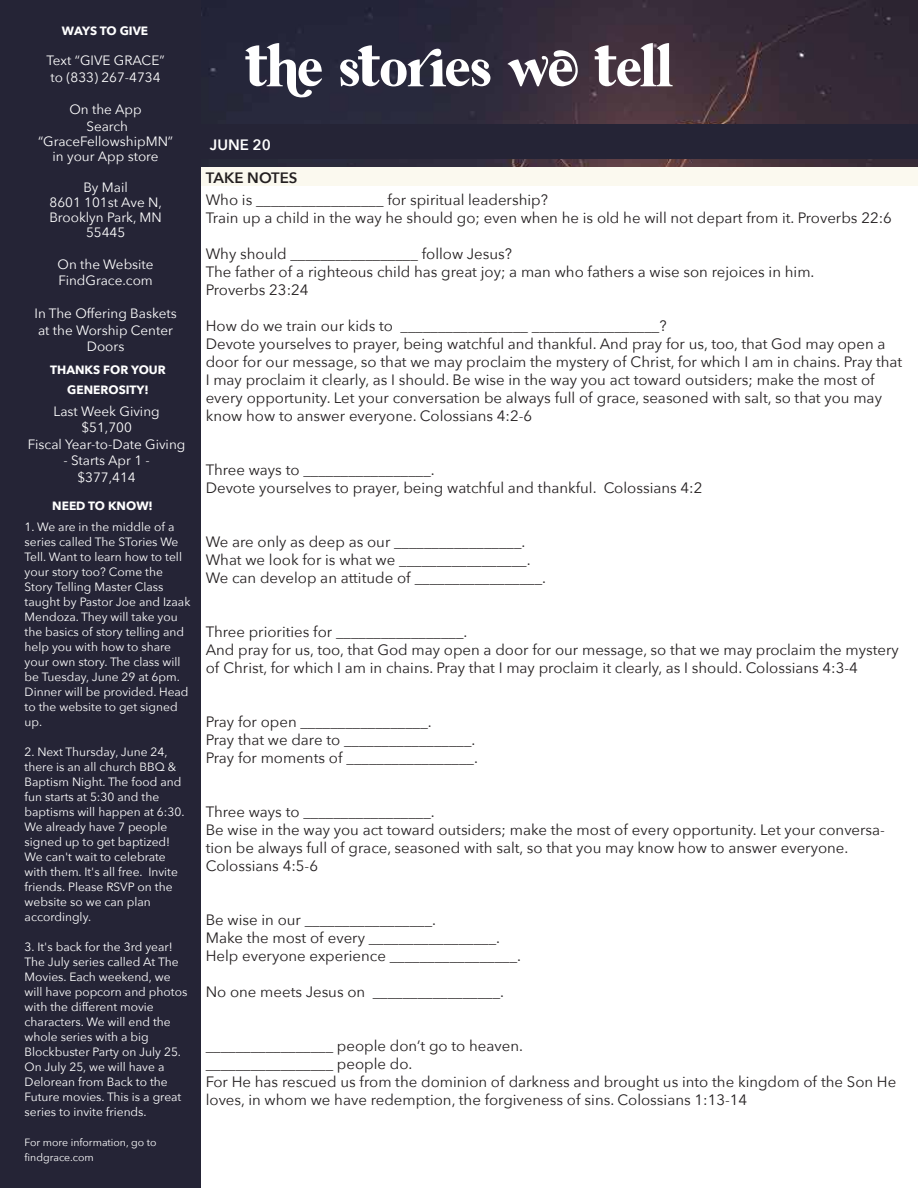
<style>
.page{position:relative;width:918px;height:1188px;background:#fff}
.page>*{position:absolute;margin:0;border:0;box-sizing:border-box;transform-origin:0 0}
.t1{font:20.25px "Avenir Next";color:#fff}
.t2{font:15px/18px "Avenir Next";color:#231f20}
.t3{font:600 15px "Avenir Next";color:#231f20}
.t4{font:600 15px "Avenir Next";color:#fff}
.t5{font:13.5px/16.5px "Avenir Next";color:#fff;text-align:center}
.t6{font:12px/15px "Avenir Next";color:#fff}
.t7{font:700 12px/19.5px "Avenir Next";color:#fff;text-align:center}
.t8{font:10.5px/15px "Avenir Next";color:#fff}
</style>
<div class="page">
<img style="left:201px;top:0;width:717px;height:168px">
<div style="left:198px;top:168px;width:720px;height:18px;background:#fbf9ef"></div>
<div style="left:0;top:0;width:201px;height:1188px;background:#252436"></div>
<div style="left:0;top:124px;width:918px;height:35px;background:#252436"></div>
<svg style="left:245px;top:43px;width:77px;height:55px"></svg>
<svg style="left:340px;top:45px;width:150px;height:41px"></svg>
<svg style="left:507px;top:50px;width:71px;height:36px"></svg>
<svg style="left:595px;top:43px;width:78px;height:43px"></svg>
<p class="t7" style="left:62px;top:20px;width:88px">WAYS TO GIVE</p>
<p class="t5" style="left:47px;top:51px;width:120px;text-align:left">Text “GIVE GRACE” to (833) 267-4734</p>
<p class="t5" style="left:69px;top:101px;width:74px">On the App<br>Search</p>
<p class="t5" style="left:38px;top:133px;width:137px;line-height:15px">“GraceFellowshipMN” in your App store</p>
<p class="t5" style="left:49px;top:180px;width:114px;line-height:15px">By Mail<br>8601 101st Ave N,<br>Brooklyn Park, MN<br>55445</p>
<p class="t5" style="left:58px;top:255px;width:98px;text-align:left">On the Website<br>FindGrace.com</p>
<p class="t5" style="left:35px;top:305px;width:144px">In The Offering Baskets at the Worship Center<br>Doors</p>
<p class="t7" style="left:50px;top:360px;width:117px">THANKS FOR YOUR<br>GENEROSITY!</p>
<p class="t5" style="left:28px;top:402px;width:159px">Last Week Giving $51,700<br>Fiscal Year-to-Date Giving</p>
<p class="t5" style="left:63px;top:452px;width:88px">- Starts Apr 1 - $377,414</p>
<p class="t6" style="left:25px;top:518px;width:167px">1. We are in the middle of a series called The STories We<br>Tell. Want to learn how to tell your story too? Come the<br>Story Telling Master Class taught by Pastor Joe and Izaak<br>Mendoza. They will take you the basics of story telling and help you with how to share your own story. The class will be Tuesday, June 29 at 6pm.<br>Dinner will be provided. Head to the website to get signed up.</p>
<p class="t6" style="left:25px;top:743px;width:161px">2. Next Thursday, June 24, there is an all church BBQ &amp;<br>Baptism Night. The food and fun starts at 5:30 and the baptisms will happen at 6:30.<br>We already have 7 people signed up to get baptized!<br>We can't wait to celebrate with them. It's all free. Invite friends. Please RSVP on the website so we can plan accordingly.</p>
<p class="t6" style="left:25px;top:938px;width:164px">3. It's back for the 3rd year!<br>The July series called At The<br>Movies. Each weekend, we will have popcorn and photos with the different movie characters. We will end the whole series with a big<br>Blockbuster Party on July 25.<br>On July 25, we will have a<br>Delorean from Back to the<br>Future movies. This is a great series to invite friends.</p>
<p class="t8" style="left:25px;top:1134px;width:133px">For more information, go to findgrace.com</p>
<p class="t7" style="left:52px;top:496px;width:102px">NEED TO KNOW!</p>
<h1 class="t1" style="left:207px;top:124px;width:57px">May 9</h1>
<p class="t4" style="left:210px;top:132px;width:63px">JUNE 20</p>
<p class="t3" style="left:206px;top:164px;width:93px">TAKE NOTES</p>
<p class="t2" style="left:206px;top:190px;width:688px">Who is _________________ for spiritual leadership?<br>Train up a child in the way he should go; even when he is old he will not depart from it. Proverbs 22:6</p>
<p class="t2" style="left:206px;top:244px;width:610px">Why should _________________ follow Jesus?<br>The father of a righteous child has great joy; a man who fathers a wise son rejoices in him.<br>Proverbs 23:24</p>
<p class="t2" style="left:206px;top:316px;width:698px">How do we train our kids to _________________ _________________?<br>Devote yourselves to prayer, being watchful and thankful. And pray for us, too, that God may open a door for our message, so that we may proclaim the mystery of Christ, for which I am in chains. Pray that I may proclaim it clearly, as I should. Be wise in the way you act toward outsiders; make the most of every opportunity. Let your conversation be always full of grace, seasoned with salt, so that you may know how to answer everyone. Colossians 4:2-6</p>
<p class="t2" style="left:206px;top:460px;width:498px">Three ways to _________________.<br>Devote yourselves to prayer, being watchful and thankful. Colossians 4:2</p>
<p class="t2" style="left:206px;top:532px;width:342px">We are only as deep as our _________________.<br>What we look for is what we _________________.<br>We can develop an attitude of _________________.</p>
<p class="t2" style="left:206px;top:622px;width:695px">Three priorities for _________________.<br>And pray for us, too, that God may open a door for our message, so that we may proclaim the mystery of Christ, for which I am in chains. Pray that I may proclaim it clearly, as I should. Colossians 4:3-4</p>
<p class="t2" style="left:206px;top:712px;width:274px">Pray for open _________________.<br>Pray that we dare to _________________.<br>Pray for moments of _________________.</p>
<p class="t2" style="left:206px;top:802px;width:681px">Three ways to _________________.<br>Be wise in the way you act toward outsiders; make the most of every opportunity. Let your conversa&shy;tion be always full of grace, seasoned with salt, so that you may know how to answer everyone.<br>Colossians 4:5-6</p>
<p class="t2" style="left:206px;top:910px;width:317px">Be wise in our _________________.<br>Make the most of every _________________.<br>Help everyone experience _________________.</p>
<p class="t2" style="left:206px;top:982px;width:300px">No one meets Jesus on _________________.</p>
<p class="t2" style="left:206px;top:1036px;width:692px">_________________ people don’t go to heaven.<br>_________________ people do.<br>For He has rescued us from the dominion of darkness and brought us into the kingdom of the Son He loves, in whom we have redemption, the forgiveness of sins. Colossians 1:13-14</p>
</div>
